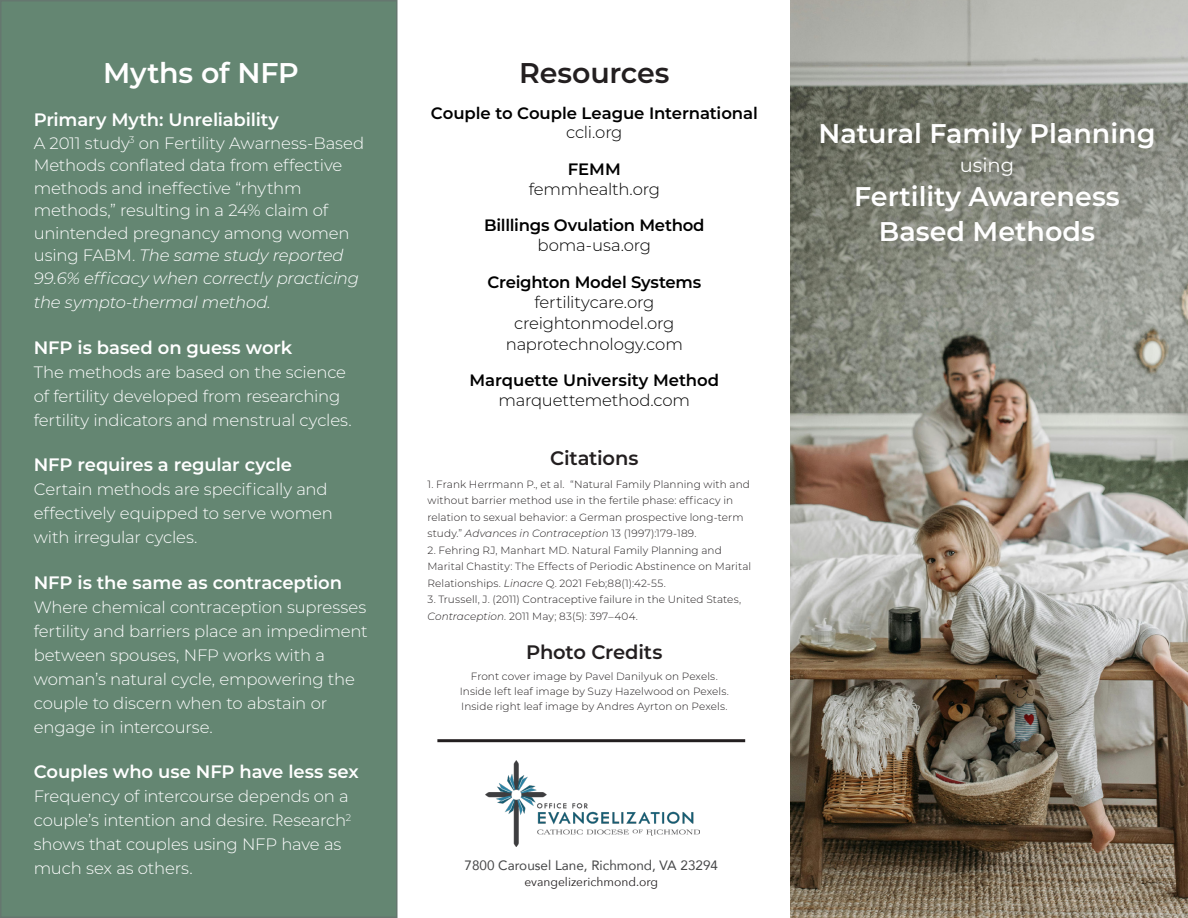
<style>
.page{position:relative;width:1188px;height:918px;background:#fff}
.page>*{position:absolute;margin:0;border:0;box-sizing:border-box;transform-origin:0 0}
.t1{font:600 28.5px "Montserrat";letter-spacing:-.005em;color:#fff}
.t2{font:600 28.5px "Montserrat";letter-spacing:-.01em;color:#231f20}
.t3{font:600 27px "Montserrat";color:#fff}
.t4{font:600 19.5px "Montserrat";letter-spacing:-.01em;color:#231f20}
.t5{font:19.5px "Montserrat";color:#fff}
.t6{font:600 18px "Montserrat";letter-spacing:-.01em;color:#fff}
.t7{font:300 16.5px/24px "Montserrat";letter-spacing:-.01em;color:#fff}
.t8{font:600 16.5px/19.8px "Montserrat";letter-spacing:-.01em;color:#000;text-align:center}
.t9{font:300 16.5px/20.5px "Montserrat";letter-spacing:-.015em;color:#000;text-align:center}
.t10{font:italic 300 16.5px "Montserrat";letter-spacing:-.015em;color:#fff}
.t11{font:13.5px "Avenir";color:#464748}
.t12{font:12px "Avenir Next";color:#231f20}
.t13{font:300 10.5px/16.5px "Montserrat";letter-spacing:.01em;color:#231f20}
.s1{font-style:italic}
.s2{font-weight:300}
.s3{font-weight:600}
</style>
<div class="page">
<img style="left:790px;top:0;width:398px;height:918px">
<div style="left:1px;top:1px;width:396px;height:916px;background:#648672"></div>
<div style="left:0;top:0;width:398px;height:918px;border:2px solid #65776f"></div>
<img style="left:485px;top:760px;width:215px;height:86px">
<hr style="left:437px;top:739px;width:308px;height:3px;background:#231f20">
<p class="t1" style="left:103px;top:52px;width:197px">Myths of NFP</p>
<p class="t6" style="left:34px;top:107px;width:247px">Primary Myth: Unreliability</p>
<p class="t7" style="left:34px;top:131px;width:332px;line-height:22.5px">A 2011 study<sup>3</sup> on Fertility Awarness-Based Methods conflated data from effective methods and ineffective “rhythm methods,” resulting in a 24% claim of unintended pregnancy among women using FABM. <span class="s1">The same study reported 99.6% efficacy when correctly practicing</span></p>
<p class="t10" style="left:34px;top:291px;width:239px">the sympto-thermal method.</p>
<p class="t6" style="left:34px;top:334px;width:260px">NFP is based on guess work</p>
<p class="t7" style="left:34px;top:359px;width:320px">The methods are based on the science of fertility developed from researching fertility indicators and menstrual cycles.</p>
<p class="t6" style="left:34px;top:452px;width:260px">NFP requires a regular cycle</p>
<p class="t7" style="left:34px;top:477px;width:301px">Certain methods are specifically and effectively equipped to serve women with irregular cycles.</p>
<p class="t6" style="left:34px;top:570px;width:310px">NFP is the same as contraception</p>
<p class="t7" style="left:34px;top:594px;width:336px">Where chemical contraception supresses fertility and barriers place an impediment between spouses, NFP works with a woman’s natural cycle, empowering the couple to discern when to abstain or engage in intercourse.</p>
<p class="t6" style="left:34px;top:759px;width:326px">Couples who use NFP have less sex</p>
<p class="t7" style="left:34px;top:784px;width:319px">Frequency of intercourse depends on a couple’s intention and desire. Research<sup>2 </sup>shows that couples using NFP have as much sex as others.</p>
<p class="t2" style="left:519px;top:52px;width:152px">Resources</p>
<p class="t8" style="left:431px;top:102px;width:328px">Couple to Couple League International <span class="s2">ccli.org</span></p>
<p class="t9" style="left:529px;top:159px;width:133px;line-height:19.8px"><span class="s3">FEMM </span>femmhealth.org</p>
<p class="t8" style="left:484px;top:215px;width:222px">Billlings Ovulation Method <span class="s2">boma-usa.org</span></p>
<p class="t9" style="left:487px;top:271px;width:215px"><span class="s3">Creighton Model Systems </span>fertilitycare.org creightonmodel.org naprotechnology.com</p>
<p class="t8" style="left:470px;top:370px;width:251px">Marquette University Method <span class="s2">marquettemethod.com</span></p>
<p class="t4" style="left:550px;top:444px;width:90px">Citations</p>
<p class="t13" style="left:428px;top:476px;width:324px">1. Frank Herrmann P., et al. “Natural Family Planning with and without barrier method use in the fertile phase: efficacy in relation to sexual behavior: a German prospective long-term study.” <span class="s1">Advances in Contraception</span> 13 (1997):179-189.</p>
<p class="t13" style="left:428px;top:542px;width:325px">2. Fehring RJ, Manhart MD. Natural Family Planning and<br>Marital Chastity: The Effects of Periodic Abstinence on Marital<br>Relationships. <span class="s1">Linacre</span> Q. 2021 Feb;88(1):42-55.</p>
<p class="t13" style="left:428px;top:591px;width:315px">3. Trussell, J. (2011) Contraceptive failure in the United States,<br><span class="s1">Contraception.</span> 2011 May; 83(5): 397–404.</p>
<p class="t4" style="left:526px;top:638px;width:138px">Photo Credits</p>
<p class="t13" style="left:471px;top:668px;width:248px">Front cover image by Pavel Danilyuk on Pexels.</p>
<p class="t13" style="left:460px;top:683px;width:271px">Inside left leaf image by Suzy Hazelwood on Pexels.</p>
<p class="t13" style="left:461px;top:698px;width:268px">Inside right leaf image by Andres Ayrton on Pexels.</p>
<p class="t11" style="left:465px;top:854px;width:255px">7800 Carousel Lane, Richmond, VA 23294</p>
<p class="t12" style="left:524px;top:872px;width:135px">evangelizerichmond.org</p>
<p class="t3" style="left:818px;top:114px;width:339px">Natural Family Planning</p>
<p class="t5" style="left:960px;top:152px;width:56px">using</p>
<p class="t3" style="left:854px;top:178px;width:267px">Fertility Awareness</p>
<p class="t3" style="left:879px;top:212px;width:218px">Based Methods</p>
</div>
